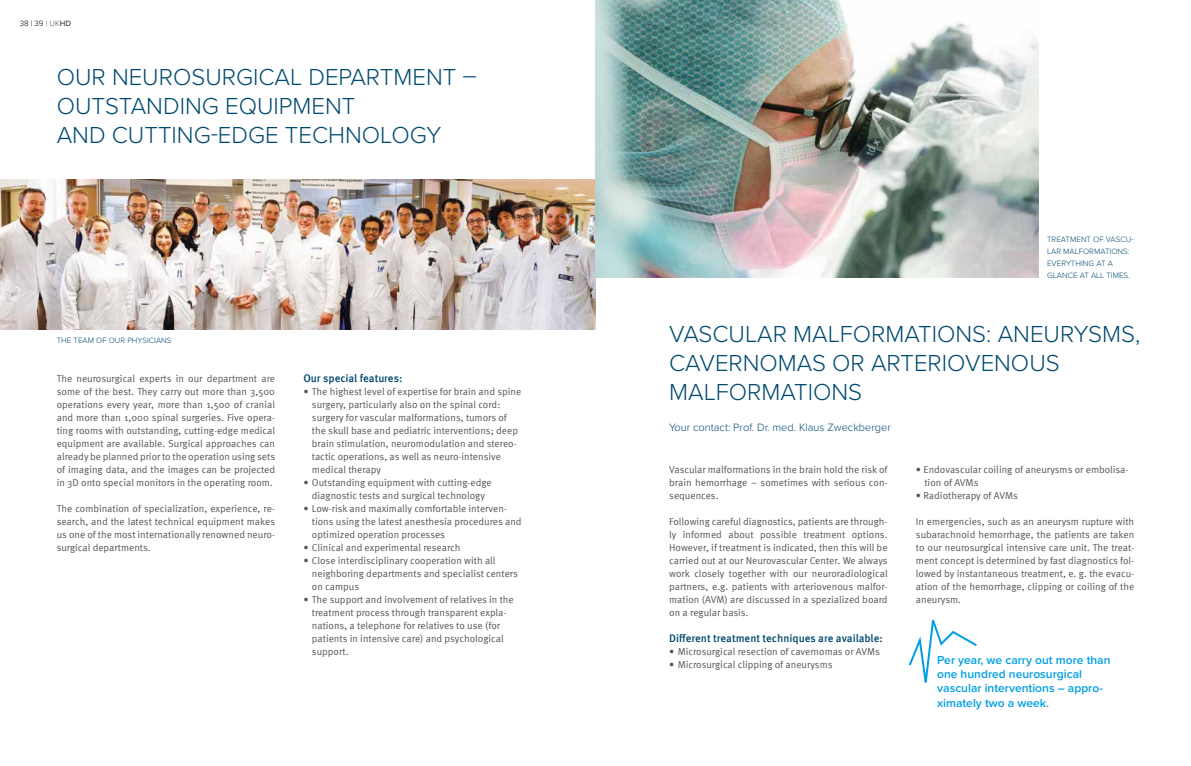
<style>
.page{position:relative;width:1191px;height:766px;background:#fff}
.page>*{position:absolute;margin:0;border:0;box-sizing:border-box;transform-origin:0 0}
.t1{font:300 24px/28.8px "Proxima Nova";color:#004a6f}
.t2{font:600 12px/14.4px "Proxima Nova";color:#009fe3}
.t3{font:500 11px "Meta OT";color:#004a6f}
.t4{font:300 11px "Proxima Nova";color:#004a6f}
.t5{font:10px/13px "Meta OT";color:#545455;text-align:justify}
.t6{font:300 8px/12px "Proxima Nova";letter-spacing:.005em;color:#004a6f}
.t7{font:300 8px "Proxima Nova";color:#000}
.s1{color:#545455}
.s2{font-weight:600;color:#545455}
</style>
<div class="page">
<img style="left:0;top:179px;width:595px;height:151px">
<img style="left:595px;top:0;width:443px;height:278px">
<svg style="left:909px;top:620px;width:68px;height:63px"></svg>
<p class="t7" style="left:20px;top:18px;width:53px">38 | 39 <span class="s1">| UK</span><span class="s2">HD</span></p>
<h1 class="t1" style="left:57px;top:61px;width:421px">OUR NEUROSURGICAL DEPARTMENT –<br>OUTSTANDING EQUIPMENT<br>AND CUTTING-EDGE TECHNOLOGY</h1>
<p class="t6" style="left:57px;top:333px;width:116px">THE TEAM OF OUR PHYSICIANS</p>
<p class="t5" style="left:57px;top:372px;width:220px">The neurosurgical experts in our department are some of the best. They carry out more than 3,500 operations every year, more than 1,500 of cranial and more than 1,000 spinal surgeries. Five opera&shy;ting rooms with outstanding, cutting-edge medical equipment are available. Surgical approaches can already be planned prior to the operation using sets of imaging data, and the images can be projected in 3D onto special monitors in the operating room.</p>
<p class="t5" style="left:57px;top:502px;width:220px">The combination of specialization, experience, re&shy;search, and the latest technical equipment makes us one of the most internationally renowned neuro&shy;surgical departments.</p>
<p class="t3" style="left:303px;top:371px;width:100px">Our special features:</p>
<p class="t5" style="left:312px;top:385px;width:211px;text-align:left;text-indent:-8px">• The highest level of expertise for brain and spine surgery, particularly also on the spinal cord: surgery for vascular malformations, tumors of the skull base and pediatric interventions; deep brain stimulation, neuromodulation and stereo&shy;tactic operations, as well as neuro-intensive medical therapy</p>
<p class="t5" style="left:303px;top:476px;width:190px;text-align:center">• Outstanding equipment with cutting-edge diagnostic tests and surgical technology</p>
<p class="t5" style="left:312px;top:502px;width:211px;text-align:left;text-indent:-8px">• Low-risk and maximally comfortable interven&shy;tions using the latest anesthesia procedures and optimized operation processes</p>
<p class="t5" style="left:303px;top:541px;width:159px">• Clinical and experimental research</p>
<p class="t5" style="left:312px;top:554px;width:207px;text-align:left;text-indent:-8px">• Close interdisciplinary cooperation with all neighboring departments and specialist centers on campus</p>
<p class="t5" style="left:312px;top:593px;width:203px;text-align:left;text-indent:-8px">• The support and involvement of relatives in the treatment process through transparent expla&shy;nations, a telephone for relatives to use (for patients in intensive care) and psychological support.</p>
<p class="t6" style="left:1047px;top:232px;width:88px">TREATMENT OF VASCU-<br>LAR MALFORMATIONS:<br>EVERYTHING AT A<br>GLANCE AT ALL TIMES.</p>
<h1 class="t1" style="left:669px;top:318px;width:472px">VASCULAR MALFORMATIONS: ANEURYSMS,<br>CAVERNOMAS OR ARTERIOVENOUS<br>MALFORMATIONS</h1>
<p class="t4" style="left:669px;top:419px;width:223px">Your contact: Prof. Dr. med. Klaus Zweckberger</p>
<p class="t5" style="left:669px;top:463px;width:220px">Vascular malformations in the brain hold the risk of brain hemorrhage – sometimes with serious con&shy;sequences.</p>
<p class="t5" style="left:669px;top:515px;width:220px">Following careful diagnostics, patients are through&shy;ly informed about possible treatment options.<br>However, if treatment is indicated, then this will be carried out at our Neurovascular Center. We always work closely together with our neuroradiological partners, e.g. patients with arteriovenous malfor&shy;mation (AVM) are discussed in a spezialized board on a regular basis.</p>
<p class="t3" style="left:669px;top:631px;width:215px">Different treatment techniques are available:</p>
<p class="t5" style="left:669px;top:645px;width:212px">• Microsurgical resection of cavernomas or AVMs</p>
<p class="t5" style="left:669px;top:658px;width:165px">• Microsurgical clipping of aneurysms</p>
<p class="t5" style="left:924px;top:463px;width:205px;text-indent:-8px">• Endovascular coiling of aneurysms or embolisa&shy;tion of AVMs</p>
<p class="t5" style="left:916px;top:489px;width:103px">• Radiotherapy of AVMs</p>
<p class="t5" style="left:916px;top:515px;width:220px">In emergencies, such as an aneurysm rupture with subarachnoid hemorrhage, the patients are taken to our neurosurgical intensive care unit. The treat&shy;ment concept is determined by fast diagnostics fol&shy;lowed by instantaneous treatment, e. g. the evacu&shy;ation of the hemorrhage, clipping or coiling of the aneurysm.</p>
<p class="t2" style="left:937px;top:651px;width:175px">Per year, we carry out more than one hundred neurosurgical vascular interventions – appro&shy;ximately two a week.</p>
</div>
